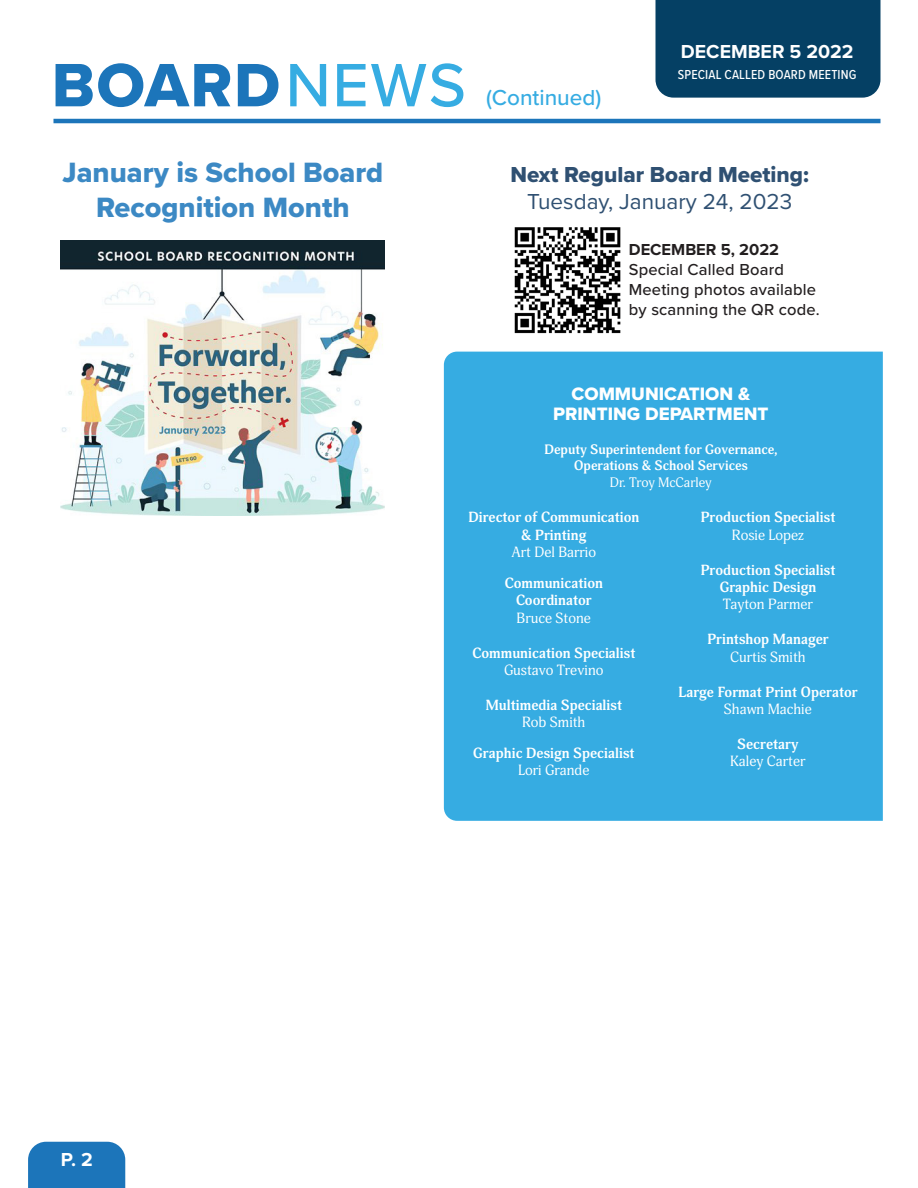
<style>
.page{position:relative;width:918px;height:1188px;background:#fff}
.page>*{position:absolute;margin:0;border:0;box-sizing:border-box;transform-origin:0 0}
.t1{font:63.45px "Proxima Nova Extrabld";letter-spacing:.025em;color:#1c75ba}
.t2{font:28.95px/34.8px "Proxima Nova Extrabld";color:#3c89c4;text-align:center}
.t3{font:22.5px "Proxima Nova Extrabld";color:#2f5072}
.t4{font:22.5px "Proxima Nova";color:#2f5072}
.t5{font:500 22.5px "Proxima Nova";color:#36ace2}
.t6{font:700 19.5px "Proxima Nova";color:#fff}
.t7{font:18.6px/19.6px "Proxima Nova Extrabld";color:#fff;text-align:center}
.t8{font:500 16.5px/19.8px "Proxima Nova";letter-spacing:.01em;color:#231f20}
.t9{font:700 16.5px "Proxima Nova";color:#231f20}
.t10{font:700 14.55px/17.4px "Adonis";color:#fff;text-align:center}
.t11{font:14.55px "Adonis";color:#fff}
.t12{font:700 13.5px "Adonis";color:#fff}
.t13{font:500 13.5px "Proxima Nova Cond";letter-spacing:.01em;color:#fff}
.t14{font:13.5px "Adonis";color:#fff}
.s1{font-family:"Proxima Nova";font-weight:500;color:#36ace2}
</style>
<div class="page">
<div style="left:28px;top:1142px;width:97px;height:46px;background:#1c75ba"></div>
<div style="left:656px;top:0;width:225px;height:98px;background:#054064"></div>
<hr style="left:53px;top:119px;width:828px;height:4px;background:#1c75ba">
<img style="left:514px;top:227px;width:107px;height:107px">
<div style="left:444px;top:352px;width:439px;height:469px;background:#36ace2"></div>
<img style="left:61px;top:241px;width:323px;height:275px">
<p class="t1" style="left:52px;top:38px;width:416px">BOARD<span class="s1">NEWS</span></p>
<p class="t2" style="left:62px;top:155px;width:322px">January is School Board<br>Recognition Month</p>
<p class="t5" style="left:486px;top:81px;width:117px">(Continued)</p>
<p class="t6" style="left:681px;top:37px;width:174px">DECEMBER 5 2022</p>
<p class="t13" style="left:678px;top:64px;width:180px">SPECIAL CALLED BOARD MEETING</p>
<p class="t3" style="left:511px;top:158px;width:300px">Next Regular Board Meeting:</p>
<p class="t4" style="left:527px;top:185px;width:266px">Tuesday, January 24, 2023</p>
<p class="t9" style="left:629px;top:237px;width:152px">DECEMBER 5, 2022</p>
<p class="t8" style="left:629px;top:259px;width:192px">Special Called Board<br>Meeting photos available by scanning the QR code.</p>
<p class="t6" style="left:61px;top:1145px;width:34px">P. 2</p>
<p class="t7" style="left:553px;top:384px;width:217px">COMMUNICATION &amp;<br>PRINTING DEPARTMENT</p>
<p class="t12" style="left:544px;top:441px;width:235px">Deputy Superintendent for Governance,</p>
<p class="t12" style="left:574px;top:457px;width:175px">Operations &amp; School Services</p>
<p class="t14" style="left:610px;top:475px;width:103px">Dr. Troy McCarley</p>
<p class="t10" style="left:468px;top:509px;width:173px">Director of Communication &amp; Printing</p>
<p class="t11" style="left:511px;top:544px;width:86px">Art Del Barrio</p>
<p class="t10" style="left:504px;top:575px;width:100px">Communication<br>Coordinator</p>
<p class="t11" style="left:517px;top:609px;width:76px">Bruce Stone</p>
<p class="t10" style="left:472px;top:644px;width:165px">Communication Specialist</p>
<p class="t11" style="left:504px;top:661px;width:101px">Gustavo Trevino</p>
<p class="t10" style="left:485px;top:697px;width:138px">Multimedia Specialist</p>
<p class="t11" style="left:522px;top:714px;width:65px">Rob Smith</p>
<p class="t10" style="left:473px;top:745px;width:163px">Graphic Design Specialist</p>
<p class="t11" style="left:518px;top:762px;width:73px">Lori Grande</p>
<p class="t10" style="left:700px;top:509px;width:136px">Production Specialist</p>
<p class="t11" style="left:732px;top:526px;width:74px">Rosie Lopez</p>
<p class="t10" style="left:700px;top:561px;width:136px">Production Specialist<br>Graphic Design</p>
<p class="t11" style="left:723px;top:596px;width:92px">Tayton Parmer</p>
<p class="t10" style="left:707px;top:631px;width:123px">Printshop Manager</p>
<p class="t11" style="left:730px;top:648px;width:77px">Curtis Smith</p>
<p class="t10" style="left:678px;top:683px;width:181px">Large Format Print Operator</p>
<p class="t11" style="left:724px;top:700px;width:89px">Shawn Machie</p>
<p class="t10" style="left:737px;top:736px;width:63px">Secretary</p>
<p class="t11" style="left:730px;top:753px;width:77px">Kaley Carter</p>
</div>
